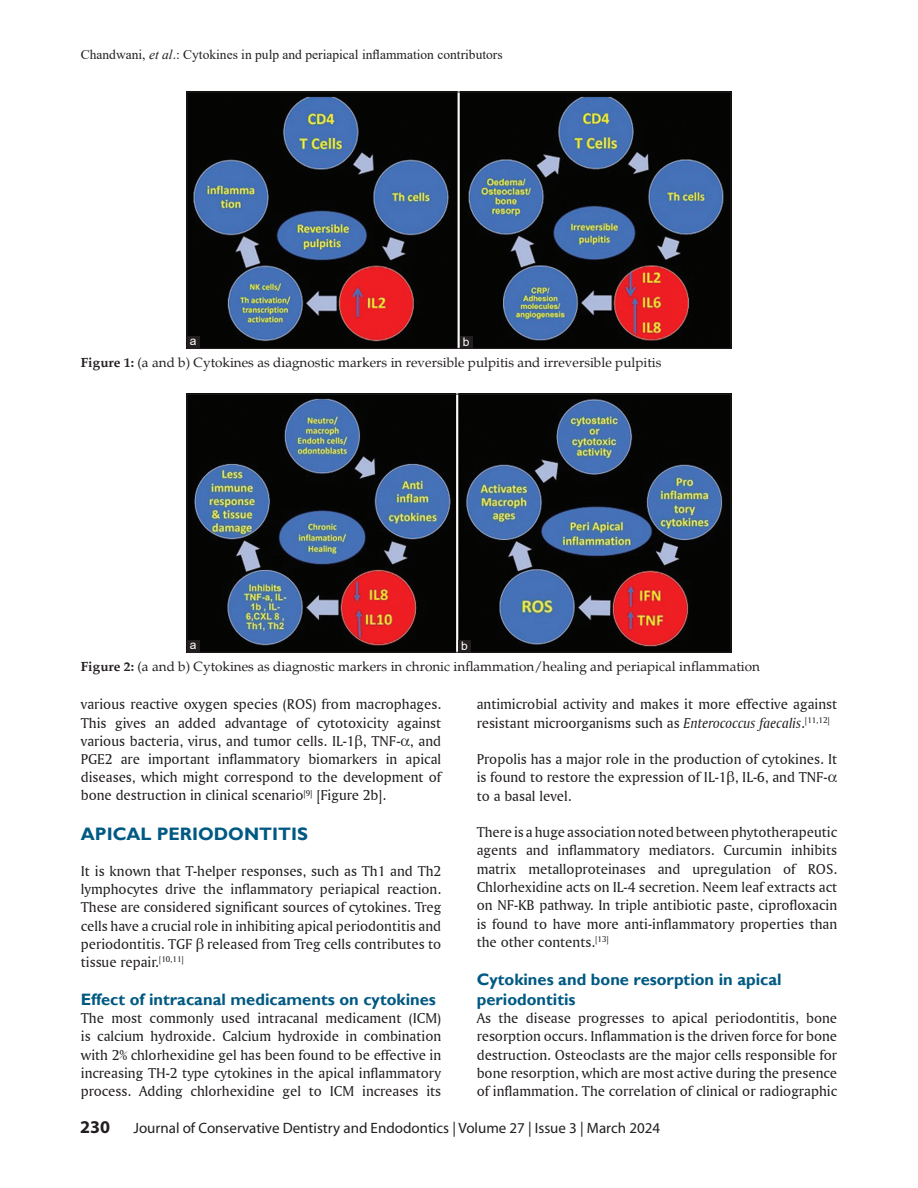
<style>
.page{position:relative;width:918px;height:1188px;background:#fff}
.page>*{position:absolute;margin:0;border:0;box-sizing:border-box;transform-origin:0 0}
.t1{font:700 18px "Gill Sans";color:#005983}
.t2{font:700 18px "Myriad Pro";color:#231f20}
.t3{font:700 16.5px/19.8px "Gill Sans";color:#005983}
.TX{font:15px/18.3px "Amerigo BT Roman A";color:#231f20;text-align:justify}
.t4{font:15px "Myriad";color:#231f20}
.FGC{font:13.5px "Palatino";color:#231f20}
.t5{font:13.5px "Times New Roman";color:#231f20}
.LABEL{font:12px "Arial";color:#fff}
.s1{font-style:italic}
.s2{font-weight:700}
.s3{font-family:"Amerigo BT Italic A"}
</style>
<div class="page">
<img style="left:189px;top:94px;width:540px;height:253px">
<div style="left:187px;top:92px;width:544px;height:257px;border:1px solid #231f20"></div>
<div style="left:460px;top:336px;width:12px;height:13px;background:#231f20"></div>
<div style="left:187px;top:336px;width:13px;height:13px;background:#231f20"></div>
<img style="left:189px;top:396px;width:540px;height:254px">
<div style="left:187px;top:394px;width:544px;height:258px;border:1px solid #231f20"></div>
<div style="left:458px;top:640px;width:13px;height:12px;background:#231f20"></div>
<div style="left:187px;top:640px;width:13px;height:12px;background:#231f20"></div>
<p class="t5" style="left:81px;top:45px;width:423px">Chandwani, <span class="s1">et al</span>.: Cytokines in pulp and periapical inflammation contributors</p>
<p class="LABEL" style="left:190px;top:333px;width:8px">a</p>
<p class="LABEL" style="left:463px;top:334px;width:8px">b</p>
<p class="FGC" style="left:81px;top:354px;width:582px"><span class="s2">Figure 1:</span> (a and b) Cytokines as diagnostic markers in reversible pulpitis and irreversible pulpitis</p>
<p class="LABEL" style="left:190px;top:637px;width:8px">a</p>
<p class="LABEL" style="left:461px;top:638px;width:8px">b</p>
<p class="FGC" style="left:81px;top:658px;width:681px"><span class="s2">Figure 2:</span> (a and b) Cytokines as diagnostic markers in chronic inflammation/healing and periapical inflammation</p>
<p class="TX" style="left:81px;top:695px;width:362px">various reactive oxygen species (ROS) from macrophages.<br>This gives an added advantage of cytotoxicity against various bacteria, virus, and tumor cells. IL‑1 , TNF‑ , and PGE2 are important inflammatory biomarkers in apical diseases, which might correspond to the development of bone destruction in clinical scenario<sup>[9]</sup> [Figure 2b].</p>
<h1 class="t1" style="left:81px;top:823px;width:229px">APICAL PERIODONTITIS</h1>
<p class="TX" style="left:81px;top:862px;width:362px">It is known that T‑helper responses, such as Th1 and Th2 lymphocytes drive the inflammatory periapical reaction.<br>These are considered significant sources of cytokines. Treg cells have a crucial role in inhibiting apical periodontitis and periodontitis. TGF released from Treg cells contributes to tissue repair.<sup>[10,11]</sup></p>
<h2 class="t3" style="left:81px;top:990px;width:357px">Effect of intracanal medicaments on cytokines</h2>
<p class="TX" style="left:81px;top:1009px;width:362px">The most commonly used intracanal medicament (ICM) is calcium hydroxide. Calcium hydroxide in combination with 2% chlorhexidine gel has been found to be effective in increasing TH‑2 type cytokines in the apical inflammatory process. Adding chlorhexidine gel to ICM increases its</p>
<p class="TX" style="left:477px;top:695px;width:362px">antimicrobial activity and makes it more effective against resistant microorganisms such as <span class="s3">Enterococcus faecalis</span>.<sup>[11,12]</sup></p>
<p class="TX" style="left:477px;top:750px;width:362px;text-align:left">Propolis has a major role in the production of cytokines. It is found to restore the expression of IL‑1 , IL‑6, and TNF‑ to a basal level.</p>
<p class="TX" style="left:477px;top:822px;width:362px">There is a huge association noted between phytotherapeutic agents and inflammatory mediators. Curcumin inhibits matrix metalloproteinases and upregulation of ROS.<br>Chlorhexidine acts on IL‑4 secretion. Neem leaf extracts act on NF‑KB pathway. In triple antibiotic paste, ciprofloxacin is found to have more anti‑inflammatory properties than the other contents.<sup>[13]</sup></p>
<h2 class="t3" style="left:477px;top:970px;width:306px">Cytokines and bone resorption in apical periodontitis</h2>
<p class="TX" style="left:477px;top:1008px;width:362px">As the disease progresses to apical periodontitis, bone resorption occurs. Inflammation is the driven force for bone destruction. Osteoclasts are the major cells responsible for bone resorption, which are most active during the presence of inflammation. The correlation of clinical or radiographic</p>
<p class="t2" style="left:80px;top:1115px;width:31px">230</p>
<p class="t4" style="left:133px;top:1120px;width:528px">Journal of Conservative Dentistry and Endodontics | Volume 27 | Issue 3 | March 2024</p>
</div>
